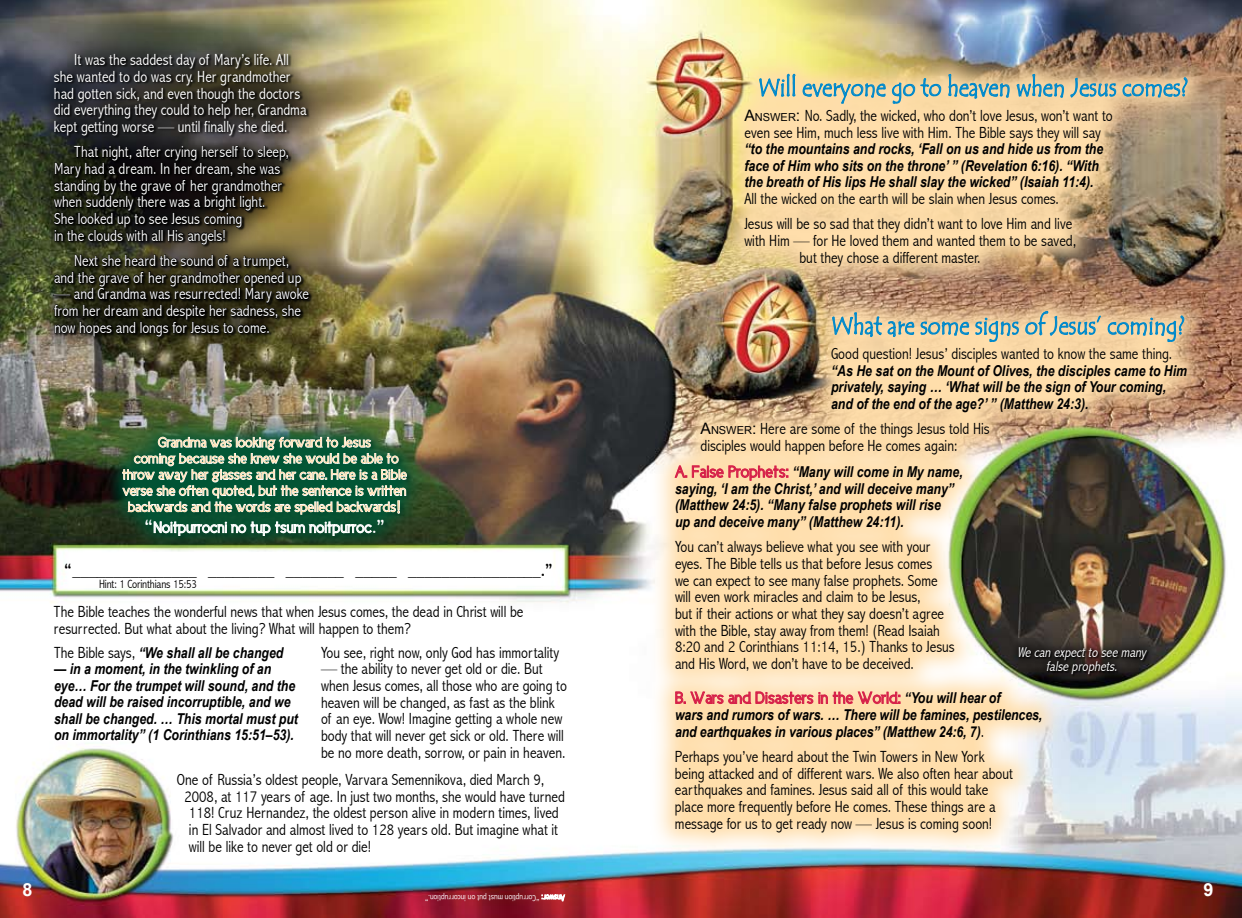
<style>
.page{position:relative;width:1242px;height:918px;background:#fff}
.page>*{position:absolute;margin:0;border:0;box-sizing:border-box;transform-origin:0 0}
.t1{font:25.5px "Tempus Sans ITC";letter-spacing:.005em;color:#0089cb;scale:.85 1}
.t2{font:700 18px "Arial";color:#fff}
.t3{font:16.5px "Cicle Gordita";letter-spacing:.005em;color:#d62049}
.t4{font:300 condensed 16.2px/16.6px "Abadi";color:#000}
.t5{font:300 condensed 16.2px/16.6px "Abadi";color:#fff}
.t6{font:15.75px "Cicle Gordita";color:#fff}
.t7{font:italic 700 15px/16.5px "Arial Narrow";color:#000}
.t8{font:800 condensed 15px "Abadi";color:#000}
.t9{font:14.25px/16.2px "Cicle Gordita";color:#ffdeab;text-align:center}
.t10{font:italic 300 condensed 14.25px/14.2px "Abadi";color:#fff;text-align:center}
.t11{font:300 condensed 12px "Abadi";letter-spacing:-.01em;color:#000}
.t12{font:300 condensed 9px "Abadi";letter-spacing:-.01em;color:#fff}
.s1{font-family:"Abadi";font-weight:300;font-stretch:condensed;font-size:18px}
.s2{font-family:"Abadi";font-weight:800;font-stretch:condensed;font-size:15px}
.s3{font-family:"Abadi";font-weight:300;font-style:normal;font-stretch:condensed;font-size:16.2px}
.s4{font-family:"Arial";font-weight:400;font-stretch:normal;font-size:15.75px}
.s5{font-family:"Arial";font-weight:400;font-stretch:normal;font-size:10.95px}
.s6{font-family:"Cicle Gordita";font-weight:400;font-style:normal;font-size:16.5px;color:#d62049}
.s7{font-family:"Arial Narrow";font-weight:700;font-style:italic;font-size:15px;color:#000}
</style>
<div class="page">
<img style="left:0;top:0;width:1242px;height:918px">
<img style="left:716px;top:46px;width:493px;height:237px">
<svg style="left:759px;top:74px;width:37px;height:23px"></svg>
<svg style="left:802px;top:72px;width:84px;height:32px;background:#cdcca2"></svg>
<svg style="left:892px;top:67px;width:49px;height:37px;background:#c9c39a"></svg>
<svg style="left:948px;top:74px;width:62px;height:30px;background:#bcbea3"></svg>
<svg style="left:1016px;top:74px;width:48px;height:30px"></svg>
<svg style="left:1070px;top:72px;width:118px;height:32px;background:#bbb59b"></svg>
<img style="left:100px;top:415px;width:324px;height:137px">
<svg style="left:122px;top:437px;width:285px;height:78px"></svg>
<svg style="left:154px;top:521px;width:218px;height:15px;background:#5e8976"></svg>
<img style="left:647px;top:283px;width:562px;height:571px">
<svg style="left:832px;top:306px;width:137px;height:36px;background:#c6bca0"></svg>
<svg style="left:975px;top:316px;width:44px;height:27px"></svg>
<svg style="left:1025px;top:311px;width:76px;height:31px;background:#c8c2a6"></svg>
<svg style="left:1107px;top:310px;width:78px;height:33px;background:#c4bda1"></svg>
<svg style="left:675px;top:466px;width:113px;height:15px;background:#f09c8a"></svg>
<svg style="left:675px;top:692px;width:225px;height:12px;background:#ed8d85"></svg>
<div style="left:31px;top:32px;width:294px;height:322px;background:#000;opacity:.8"></div>
<svg style="left:53px;top:145px;width:257px;height:197px;background:#262314"></svg>
<svg style="left:541px;top:891px;width:24px;height:11px"></svg>
<div style="left:1007px;top:636px;width:148px;height:46px;background:#000;opacity:.75"></div>
<p class="t5" style="left:54px;top:51px;width:254px;text-indent:20px">It was the saddest day of Mary’s life. All she wanted to do was cry. Her grandmother had gotten sick, and even though the doctors did everything they could to help her, Grandma kept getting worse — until finally she died.</p>
<p class="t5" style="left:54px;top:144px;width:236px;text-indent:20px">That night, after crying herself to sleep, Mary had a dream. In her dream, she was standing by the grave of her grandmother when suddenly there was a bright light.<br>She looked up to see Jesus coming<br>in the clouds with all His angels!</p>
<p class="t5" style="left:54px;top:252px;width:249px;text-align:center">Next she heard the sound of a trumpet,<br>and the grave of her grandmother opened up</p>
<p class="t5" style="left:54px;top:286px;width:257px">— and Grandma was resurrected! Mary awoke from her dream and despite her sadness, she now hopes and longs for Jesus to come.</p>
<p class="t9" style="left:122px;top:434px;width:286px">Grandma was looking forward to Jesus<br>coming because she knew she would be able to throw away her glasses and her cane. Here is a Bible verse she often quoted, but the sentence is written backwards and the words are spelled backwards<span class="s1">!</span></p>
<p class="t6" style="left:145px;top:519px;width:241px"><sup>“</sup>Noitpurrocni no tup tsum noitpurroc<span class="s2">.</span><sup>”</sup></p>
<p class="t8" style="left:64px;top:562px;width:489px"><sup>“</sup>_______________ ________ _______ _____ ________________.<sup>”</sup></p>
<p class="t11" style="left:99px;top:577px;width:100px">Hint: 1 Corinthians 15:53</p>
<p class="t4" style="left:54px;top:603px;width:471px">The Bible teaches the wonderful news that when Jesus comes, the dead in Christ will be resurrected. But what about the living? What will happen to them?</p>
<p class="t7" style="left:54px;top:644px;width:231px"><span class="s3">The Bible says,</span> “We shall all be changed</p>
<p class="t7" style="left:54px;top:660px;width:246px">— in a moment, in the twinkling of an eye… For the trumpet will sound, and the dead will be raised incorruptible, and we shall be changed. … This mortal must put on immortality” (1 Corinthians 15:51–53).</p>
<p class="t4" style="left:321px;top:644px;width:240px">You see, right now, only God has immortality</p>
<p class="t4" style="left:321px;top:661px;width:248px">— the ability to never get old or die. But when Jesus comes, all those who are going to heaven will be changed, as fast as the blink of an eye. Wow! Imagine getting a whole new body that will never get sick or old. There will be no more death, sorrow, or pain in heaven.</p>
<p class="t4" style="left:184px;top:771px;width:382px;text-indent:-7px">One of Russia’s oldest people, Varvara Semennikova, died March 9, 2008, at 117 years of age. In just two months, she would have turned 118! Cruz Hernandez, the oldest person alive in modern times, lived in El Salvador and almost lived to 128 years old. But imagine what it will be like to never get old or die!</p>
<h1 class="t1" style="left:758px;top:71px;width:507px">Will everyone go to heaven when Jesus comes?</h1>
<p class="t4" style="left:744px;top:107px;width:370px"><span class="s4">A</span><span class="s5">NSWER</span><span class="s4">:</span> No. Sadly, the wicked, who don’t love Jesus, won’t want to even see Him, much less live with Him. The Bible says they will say</p>
<p class="t7" style="left:744px;top:141px;width:360px">“to the mountains and rocks, ‘Fall on us and hide us from the face of Him who sits on the throne’ ” (Revelation 6:16). “With the breath of His lips He shall slay the wicked” (Isaiah 11:4).</p>
<p class="t4" style="left:744px;top:186px;width:329px;line-height:25.3px">All the wicked on the earth will be slain when Jesus comes.<br>Jesus will be so sad that they didn’t want to love Him and live</p>
<p class="t4" style="left:800px;top:232px;width:278px;text-indent:-55px">with Him — for He loved them and wanted them to be saved, but they chose a different master.</p>
<h1 class="t1" style="left:831px;top:309px;width:418px">What are some signs of Jesus’ coming?</h1>
<p class="t4" style="left:831px;top:346px;width:343px">Good question! Jesus’ disciples wanted to know the same thing.</p>
<p class="t7" style="left:831px;top:362px;width:358px">“As He sat on the Mount of Olives, the disciples came to Him privately, saying … ‘What will be the sign of Your coming, and of the end of the age?’ ” (Matthew 24:3).</p>
<p class="t4" style="left:700px;top:421px;width:291px"><span class="s4">A</span><span class="s5">NSWER</span><span class="s4">:</span> Here are some of the things Jesus told His disciples would happen before He comes again:</p>
<p class="t7" style="left:675px;top:464px;width:289px"><span class="s6">A. False Prophets:</span> “Many will come in My name, saying, ‘I am the Christ,’ and will deceive many” (Matthew 24:5). “Many false prophets will rise<br>up and deceive many” (Matthew 24:11).</p>
<p class="t4" style="left:675px;top:539px;width:281px">You can’t always believe what you see with your eyes. The Bible tells us that before Jesus comes<br>we can expect to see many false prophets. Some will even work miracles and claim to be Jesus,<br>but if their actions or what they say doesn’t agree with the Bible, stay away from them! (Read Isaiah 8:20 and 2 Corinthians 11:14, 15.) Thanks to Jesus and His Word, we don’t have to be deceived.</p>
<p class="t3" style="left:675px;top:689px;width:327px">B. Wars and Disasters in the World: <span class="s7">“You will hear of</span></p>
<p class="t7" style="left:675px;top:706px;width:369px">wars and rumors of wars. … There will be famines, pestilences, and earthquakes in various places” (Matthew 24:6, 7)<span class="s3">.</span></p>
<p class="t4" style="left:675px;top:748px;width:340px">Perhaps you’ve heard about the Twin Towers in New York being attacked and of different wars. We also often hear about earthquakes and famines. Jesus said all of this would take place more frequently before He comes. These things are a message for us to get ready now — Jesus is coming soon!</p>
<p class="t10" style="left:1017px;top:645px;width:130px">We can expectto see many false prophets.</p>
<p class="t2" style="left:22px;top:878px;width:12px">8</p>
<p class="t2" style="left:1203px;top:878px;width:12px">9</p>
<p class="t12" style="left:565px;top:903px;width:141px;rotate:-180deg">Answer: “Corruption must put on incorruption.”</p>
</div>
